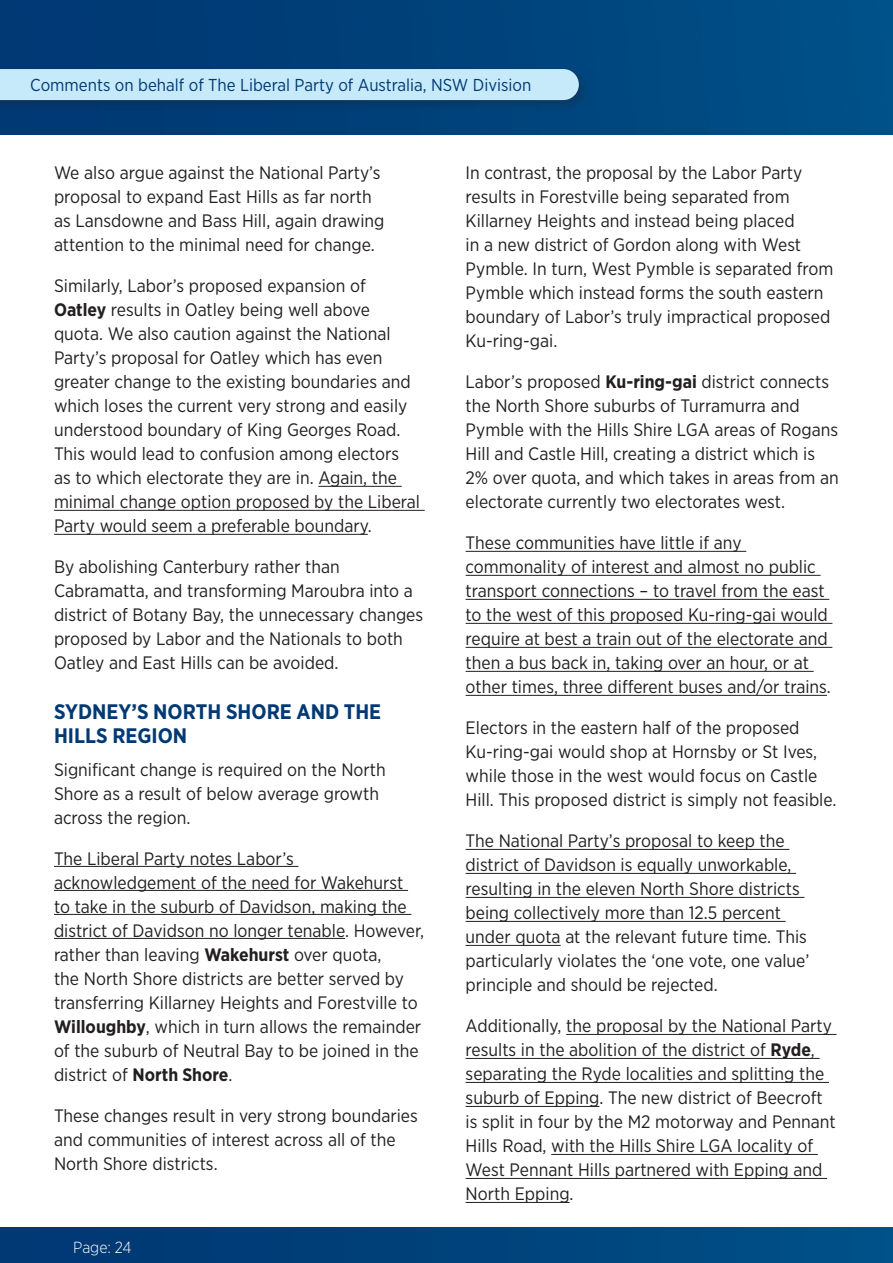
<style>
.page{position:relative;width:893px;height:1263px;background:#fff}
.page>*{position:absolute;margin:0;border:0;box-sizing:border-box;transform-origin:0 0}
.t1{font:700 21px/24px "Gotham Narrow";color:#013974}
.t2{font:18px/24px "Gotham Narrow";color:#231f20}
.t3{font:17.25px "Gotham Narrow";color:#013974}
.t4{font:300 16.05px "Gotham Narrow";letter-spacing:-.005em;color:#fff}
.s1{font-weight:700}
</style>
<div class="page">
<div style="left:0;top:0;width:893px;height:135px;background:#00447d"></div>
<div style="left:0;top:65px;width:591px;height:48px;background:#231f20;opacity:.3"></div>
<div style="left:0;top:69px;width:579px;height:31px;background:#c6eafa"></div>
<div style="left:0;top:1227px;width:893px;height:36px;background:linear-gradient(to right,#003671,#005087)"></div>
<hr style="left:318px;top:486px;width:84px;height:1px;background:#231f20">
<hr style="left:54px;top:510px;width:371px;height:1px;background:#231f20">
<hr style="left:54px;top:534px;width:314px;height:1px;background:#231f20">
<hr style="left:54px;top:866px;width:244px;height:1px;background:#231f20">
<hr style="left:54px;top:890px;width:354px;height:1px;background:#231f20">
<hr style="left:54px;top:914px;width:357px;height:1px;background:#231f20">
<hr style="left:54px;top:938px;width:291px;height:1px;background:#231f20">
<hr style="left:466px;top:551px;width:280px;height:1px;background:#231f20">
<hr style="left:466px;top:575px;width:354px;height:1px;background:#231f20">
<hr style="left:466px;top:599px;width:363px;height:1px;background:#231f20">
<hr style="left:466px;top:623px;width:366px;height:1px;background:#231f20">
<hr style="left:466px;top:647px;width:366px;height:1px;background:#231f20">
<hr style="left:466px;top:671px;width:348px;height:1px;background:#231f20">
<hr style="left:466px;top:695px;width:361px;height:1px;background:#231f20">
<hr style="left:466px;top:849px;width:323px;height:1px;background:#231f20">
<hr style="left:466px;top:873px;width:330px;height:1px;background:#231f20">
<hr style="left:466px;top:897px;width:338px;height:1px;background:#231f20">
<hr style="left:466px;top:921px;width:320px;height:1px;background:#231f20">
<hr style="left:466px;top:945px;width:95px;height:1px;background:#231f20">
<hr style="left:566px;top:1034px;width:270px;height:1px;background:#231f20">
<hr style="left:466px;top:1058px;width:354px;height:1px;background:#231f20">
<hr style="left:466px;top:1082px;width:363px;height:1px;background:#231f20">
<hr style="left:466px;top:1106px;width:133px;height:1px;background:#231f20">
<hr style="left:551px;top:1154px;width:267px;height:1px;background:#231f20">
<hr style="left:466px;top:1178px;width:361px;height:1px;background:#231f20">
<hr style="left:466px;top:1202px;width:104px;height:1px;background:#231f20">
<p class="t3" style="left:30px;top:75px;width:503px">Comments on behalf of The Liberal Party of Australia, NSW Division</p>
<p class="t2" style="left:54px;top:161px;width:332px">We also argue against the National Party’s proposal to expand East Hills as far north as Lansdowne and Bass Hill, again drawing attention to the minimal need for change.</p>
<p class="t2" style="left:54px;top:274px;width:368px">Similarly, Labor’s proposed expansion of <span class="s1">Oatley</span> results in Oatley being well above quota. We also caution against the National Party’s proposal for Oatley which has even greater change to the existing boundaries and which loses the current very strong and easily understood boundary of King Georges Road.<br>This would lead to confusion among electors as to which electorate they are in. Again, the minimal change option proposed by the Liberal Party would seem a preferable boundary.</p>
<p class="t2" style="left:54px;top:555px;width:371px">By abolishing Canterbury rather than Cabramatta, and transforming Maroubra into a district of Botany Bay, the unnecessary changes proposed by Labor and the Nationals to both Oatley and East Hills can be avoided.</p>
<p class="t1" style="left:54px;top:699px;width:329px">SYDNEY’S NORTH SHORE AND THE<br>HILLS REGION</p>
<p class="t2" style="left:54px;top:757px;width:333px">Significant change is required on the North<br>Shore as a result of below average growth across the region.</p>
<p class="t2" style="left:54px;top:846px;width:372px">The Liberal Party notes Labor’s acknowledgement of the need for Wakehurst<br>to take in the suburb of Davidson, making the district of Davidson no longer tenable. However, rather than leaving <span class="s1">Wakehurst</span> over quota,<br>the North Shore districts are better served by transferring Killarney Heights and Forestville to <span class="s1">Willoughby</span>, which in turn allows the remainder of the suburb of Neutral Bay to be joined in the district of <span class="s1">North Shore</span>.</p>
<p class="t2" style="left:54px;top:1103px;width:365px">These changes result in very strong boundaries and communities of interest across all of the<br>North Shore districts.</p>
<p class="t4" style="left:73px;top:1237px;width:60px">Page: 24</p>
<p class="t2" style="left:466px;top:161px;width:369px">In contrast, the proposal by the Labor Party results in Forestville being separated from Killarney Heights and instead being placed<br>in a new district of Gordon along with West Pymble. In turn, West Pymble is separated from Pymble which instead forms the south eastern boundary of Labor’s truly impractical proposed Ku-ring-gai.</p>
<p class="t2" style="left:466px;top:370px;width:375px">Labor’s proposed <span class="s1">Ku-ring-gai</span> district connects the North Shore suburbs of Turramurra and Pymble with the Hills Shire LGA areas of Rogans Hill and Castle Hill, creating a district which is 2% over quota, and which takes in areas from an electorate currently two electorates west.</p>
<p class="t2" style="left:466px;top:531px;width:367px">These communities have little if any commonality of interest and almost no public transport connections – to travel from the east to the west of this proposed Ku-ring-gai would require at best a train out of the electorate and then a bus back in, taking over an hour, or at other times, three different buses and/or trains.</p>
<p class="t2" style="left:466px;top:716px;width:372px">Electors in the eastern half of the proposed Ku-ring-gai would shop at Hornsby or St Ives, while those in the west would focus on Castle Hill. This proposed district is simply not feasible.</p>
<p class="t2" style="left:466px;top:829px;width:345px">The National Party’s proposal to keep the district of Davidson is equally unworkable, resulting in the eleven North Shore districts being collectively more than 12.5 percent under quota at the relevant future time. This particularly violates the ‘one vote, one value’ principle and should be rejected.</p>
<p class="t2" style="left:466px;top:1014px;width:372px">Additionally, the proposal by the National Party results in the abolition of the district of <span class="s1">Ryde</span>, separating the Ryde localities and splitting the suburb of Epping. The new district of Beecroft is split in four by the M2 motorway and Pennant Hills Road, with the Hills Shire LGA locality of West Pennant Hills partnered with Epping and North Epping.</p>
</div>
